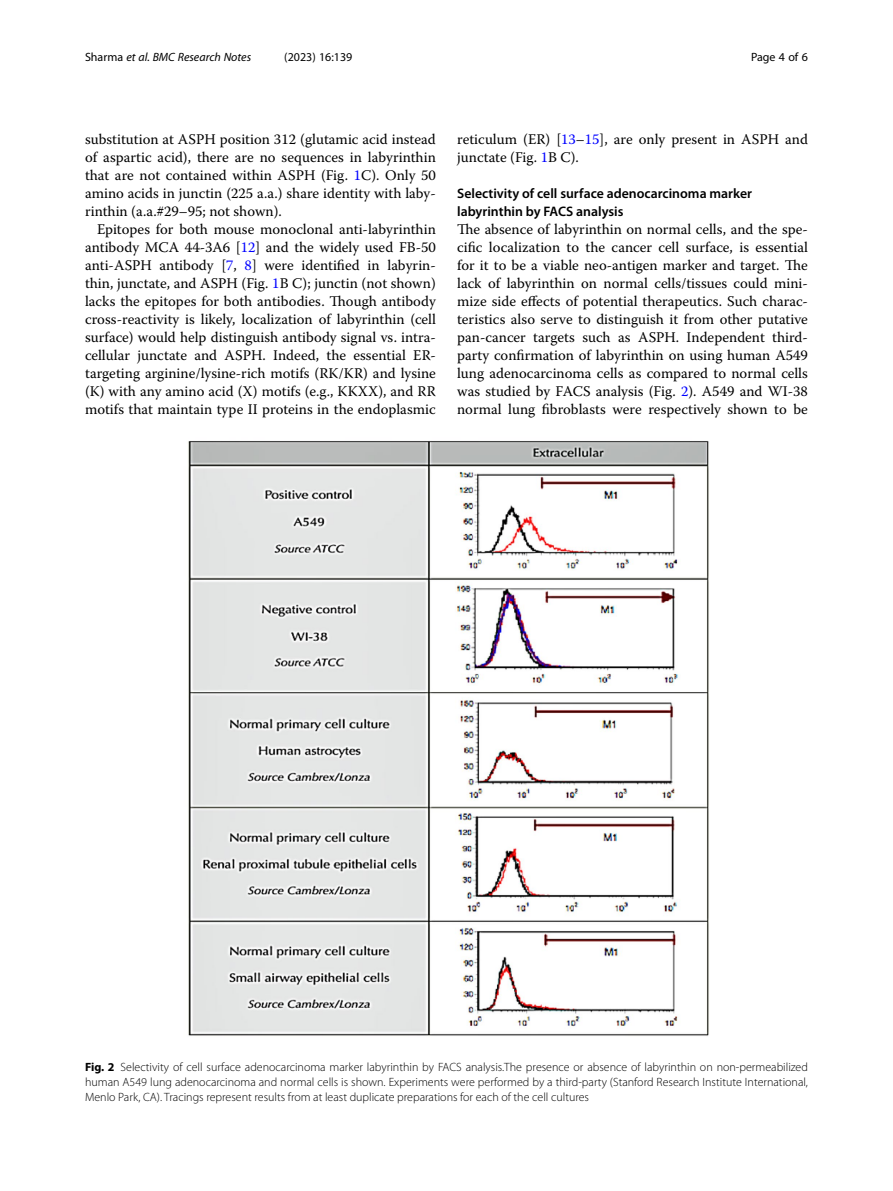
<style>
.page{position:relative;width:893px;height:1191px;background:#fff}
.page>*{position:absolute;margin:0;border:0;box-sizing:border-box;transform-origin:0 0}
.Body_Text_Indent{font:14.7px/18px "Warnock Pro";color:#000;text-align:justify}
.Body_Text{font:14.7px/18px "Warnock Pro";color:#000;text-align:justify}
.Head_2{font:600 13.8px/18px "Myriad Pro";color:#000}
.Figure_Caption{font:300 12px/15px "Myriad Pro";color:#000;text-align:justify}
.t1{font:italic 12px "Myriad Pro";color:#000}
.t2{font:12px "Myriad Pro";color:#000}
.s1{font-style:normal}
.s2{color:#00f}
.s3{font-weight:700}
</style>
<div class="page">
<img style="left:188px;top:441px;width:521px;height:595px">
<p class="t1" style="left:85px;top:50px;width:168px"><span class="s1">Sharma</span> et al. BMC Research Notes</p>
<p class="t2" style="left:284px;top:50px;width:70px">(2023) 16:139</p>
<p class="t2" style="left:751px;top:50px;width:58px">Page 4 of 6</p>
<p class="Body_Text_Indent" style="left:85px;top:130px;width:352px">substitution at ASPH position 312 (glutamic acid instead of aspartic acid), there are no sequences in labyrinthin that are not contained within ASPH (Fig. <span class="s2">1</span>C). Only 50 amino acids in junctin (225 a.a.) share identity with laby&shy;rinthin (a.a.#29–95; not shown).</p>
<p class="Body_Text_Indent" style="left:85px;top:220px;width:352px;text-indent:12px">Epitopes for both mouse monoclonal anti-labyrinthin antibody MCA 44-3A6 [<span class="s2">12</span>] and the widely used FB-50 anti-ASPH antibody [<span class="s2">7</span>, <span class="s2">8</span>] were identified in labyrin&shy;thin, junctate, and ASPH (Fig. <span class="s2">1</span>B C); junctin (not shown) lacks the epitopes for both antibodies. Though antibody cross-reactivity is likely, localization of labyrinthin (cell surface) would help distinguish antibody signal vs. intra&shy;cellular junctate and ASPH. Indeed, the essential ER&shy;targeting arginine/lysine-rich motifs (RK/KR) and lysine (K) with any amino acid (X) motifs (e.g., KKXX), and RR motifs that maintain type II proteins in the endoplasmic</p>
<p class="Body_Text_Indent" style="left:457px;top:130px;width:352px">reticulum (ER) [<span class="s2">13</span>–<span class="s2">15</span>], are only present in ASPH and junctate (Fig. <span class="s2">1</span>B C).</p>
<p class="Head_2" style="left:457px;top:184px;width:296px">Selectivity of cell surface adenocarcinoma marker labyrinthin by FACS analysis</p>
<p class="Body_Text" style="left:457px;top:220px;width:352px">The absence of labyrinthin on normal cells, and the spe&shy;cific localization to the cancer cell surface, is essential for it to be a viable neo-antigen marker and target. The lack of labyrinthin on normal cells/tissues could mini&shy;mize side effects of potential therapeutics. Such charac&shy;teristics also serve to distinguish it from other putative pan-cancer targets such as ASPH. Independent third&shy;party confirmation of labyrinthin on using human A549 lung adenocarcinoma cells as compared to normal cells was studied by FACS analysis (Fig. <span class="s2">2</span>). A549 and WI-38 normal lung fibroblasts were respectively shown to be</p>
<p class="Figure_Caption" style="left:85px;top:1059px;width:724px"><span class="s3">Fig. 2</span> Selectivity of cell surface adenocarcinoma marker labyrinthin by FACS analysis.The presence or absence of labyrinthin on non-permeabilized human A549 lung adenocarcinoma and normal cells is shown. Experiments were performed by a third-party (Stanford Research Institute International, Menlo Park, CA). Tracings represent results from at least duplicate preparations for each of the cell cultures</p>
</div>
